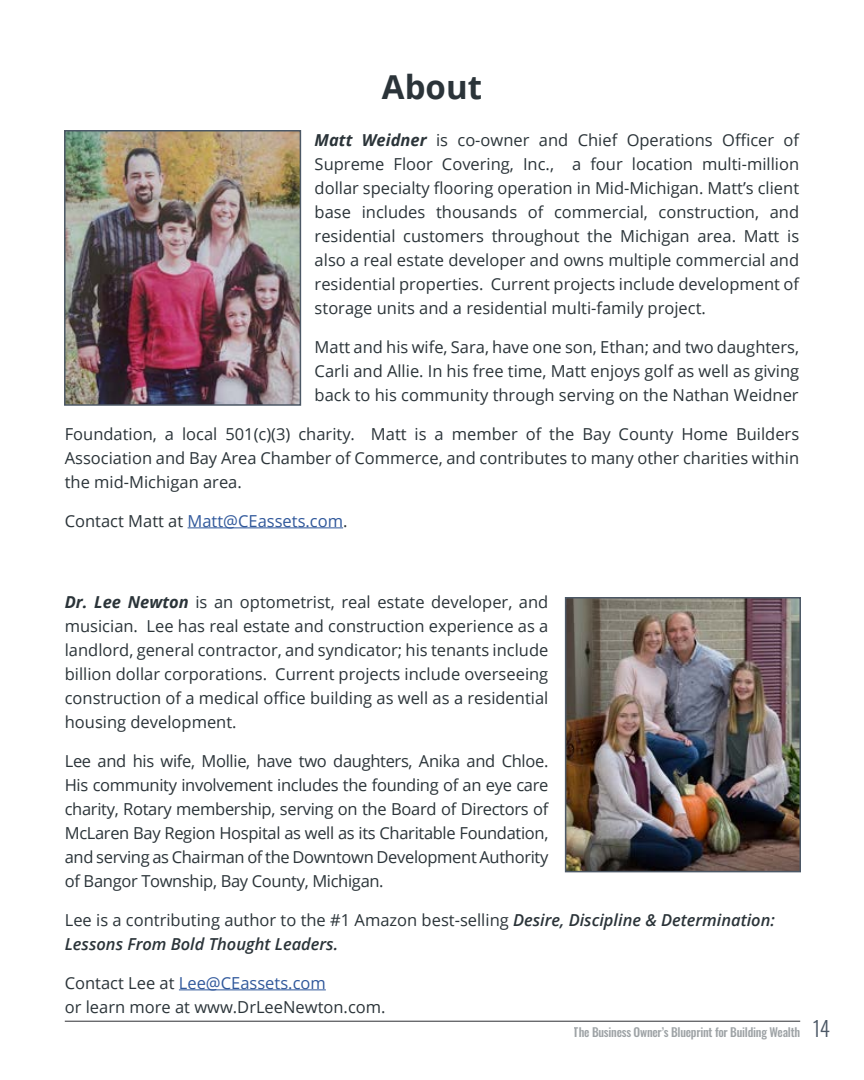
<style>
.page{position:relative;width:864px;height:1080px;background:#fff}
.page>*{position:absolute;margin:0;border:0;box-sizing:border-box;transform-origin:0 0}
.t1{font:700 33px "Open Sans";color:#2b3439}
.t2{font:16.5px/24px "Open Sans";color:#2b3439;text-align:justify}
.t3{font:italic 600 16.5px/24px "Open Sans";color:#2b3439}
.t4{font:16.5px "Open Sans";color:#30589b}
.t5{font:500 12px "Oswald";letter-spacing:-.02em;color:#9ea3a6}
.s1{font-weight:700;font-style:italic}
.s2{color:#2b3439}
.s3{font-weight:400;font-style:normal}
.s4{color:#30589b}
.s5{font-weight:300;font-size:21px;color:#4c5866}
</style>
<div class="page">
<hr style="left:188px;top:527px;width:155px;height:1px;background:#30589b">
<hr style="left:179px;top:989px;width:147px;height:1px;background:#30589b">
<img style="left:568px;top:600px;width:230px;height:269px">
<div style="left:565px;top:597px;width:236px;height:275px;border:2px solid #4c5866"></div>
<img style="left:67px;top:133px;width:231px;height:270px">
<div style="left:64px;top:130px;width:237px;height:276px;border:2px solid #4c5866"></div>
<hr style="left:65px;top:1021px;width:735px;height:1px;background:#3b3c40">
<h1 class="t1" style="left:382px;top:63px;width:102px">About</h1>
<p class="t2" style="left:315px;top:127px;width:486px"><span class="s1">Matt Weidner</span> is co-owner and Chief Operations Officer of Supreme Floor Covering, Inc., a four location multi-million dollar specialty flooring operation in Mid-Michigan. Matt’s client base includes thousands of commercial, construction, and residential customers throughout the Michigan area. Matt is also a real estate developer and owns multiple commercial and residential properties. Current projects include development of storage units and a residential multi-family project.</p>
<p class="t2" style="left:315px;top:334px;width:486px">Matt and his wife, Sara, have one son, Ethan; and two daughters, Carli and Allie. In his free time, Matt enjoys golf as well as giving back to his community through serving on the Nathan Weidner</p>
<p class="t2" style="left:65px;top:421px;width:736px">Foundation, a local 501(c)(3) charity. Matt is a member of the Bay County Home Builders Association and Bay Area Chamber of Commerce, and contributes to many other charities within the mid-Michigan area.</p>
<p class="t4" style="left:65px;top:509px;width:284px"><span class="s2">Contact Matt at</span> Matt@CEassets.com<span class="s2">.</span></p>
<p class="t2" style="left:65px;top:589px;width:485px"><span class="s1">Dr. Lee Newton</span> is an optometrist, real estate developer, and musician. Lee has real estate and construction experience as a landlord, general contractor, and syndicator; his tenants include billion dollar corporations. Current projects include overseeing construction of a medical office building as well as a residential housing development.</p>
<p class="t2" style="left:65px;top:748px;width:485px">Lee and his wife, Mollie, have two daughters, Anika and Chloe.<br>His community involvement includes the founding of an eye care charity, Rotary membership, serving on the Board of Directors of McLaren Bay Region Hospital as well as its Charitable Foundation, and serving as Chairman of the Downtown Development Authority of Bangor Township, Bay County, Michigan.</p>
<p class="t3" style="left:65px;top:907px;width:712px"><span class="s3">Lee is a contributing author to the #1 Amazon best-selling</span> Desire, Discipline &amp; Determination:<br>Lessons From Bold Thought Leaders.</p>
<p class="t2" style="left:65px;top:970px;width:322px">Contact Lee at <span class="s4">Lee@CEassets.com<br></span>or learn more at www.DrLeeNewton.com.</p>
<p class="t5" style="left:574px;top:1026px;width:258px">The Business Owner’s Blueprint for Building Wealth <span class="s5">14</span></p>
</div>
